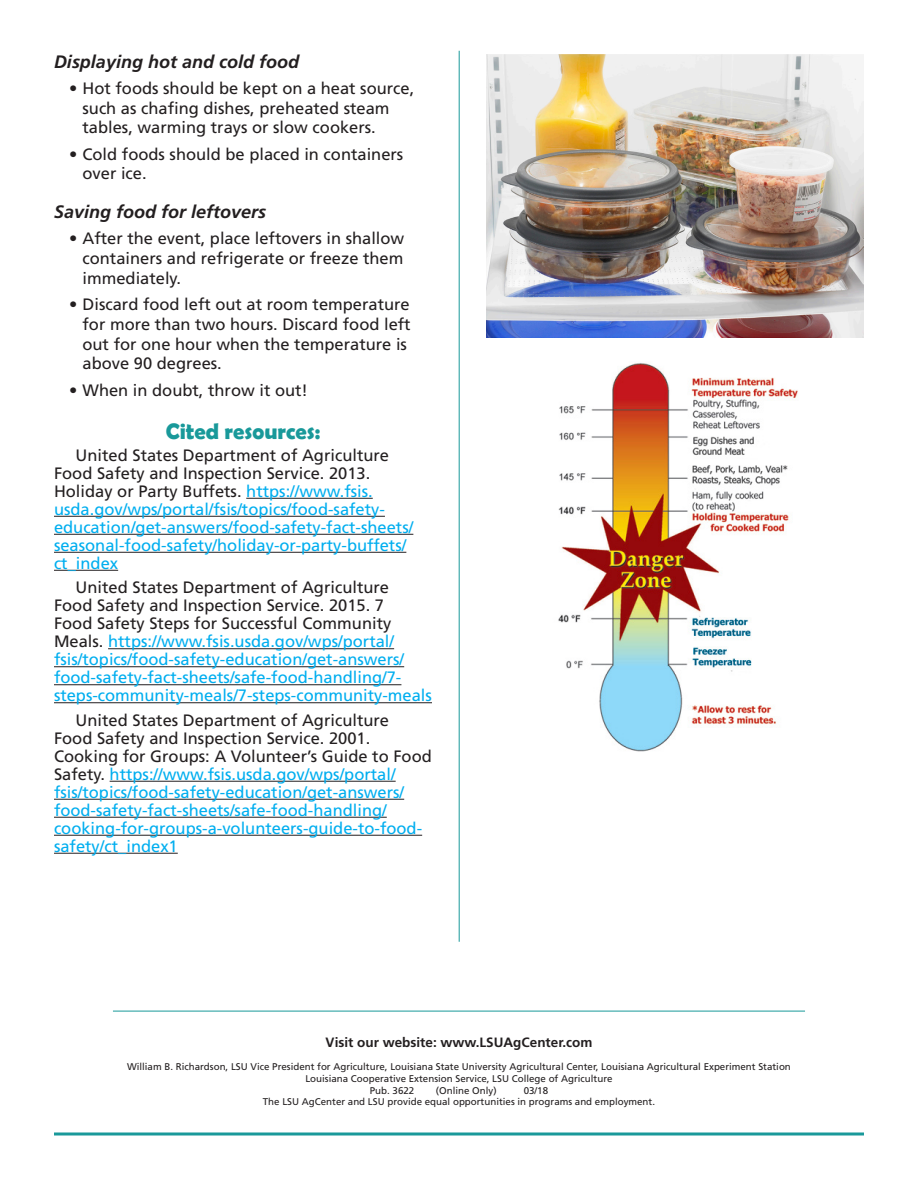
<style>
.page{position:relative;width:918px;height:1188px;background:#fff}
.page>*{position:absolute;margin:0;border:0;box-sizing:border-box;transform-origin:0 0}
.t1{font:700 22.5px "Berlin Sans FB Demi";color:#19999a}
.Seconday_Header{font:italic 700 18px "Frutiger LT Std";color:#231f20}
.body_text{font:16.5px/18px "Frutiger LT Std";color:#00aeef}
.t2{font:16.5px/19.8px "Frutiger LT Std";color:#231f20}
.Website{font:700 13.5px "Frutiger LT Std";color:#231f20}
.indicia{font:9.75px "Frutiger LT Std";color:#231f20}
.s1{color:#231f20}
</style>
<div class="page">
<svg style="left:54px;top:1132px;width:810px;height:4px;background:#52b2b3"></svg>
<hr style="left:113px;top:1011px;width:692px;height:1px;background:#19999a">
<hr style="left:246px;top:498px;width:127px;height:1px;background:#231f20">
<hr style="left:54px;top:516px;width:331px;height:1px;background:#231f20">
<hr style="left:54px;top:534px;width:359px;height:1px;background:#231f20">
<hr style="left:54px;top:552px;width:352px;height:1px;background:#231f20">
<hr style="left:54px;top:570px;width:64px;height:1px;background:#231f20">
<hr style="left:108px;top:648px;width:286px;height:1px;background:#231f20">
<hr style="left:54px;top:666px;width:350px;height:1px;background:#231f20">
<hr style="left:54px;top:684px;width:347px;height:1px;background:#231f20">
<hr style="left:54px;top:702px;width:378px;height:1px;background:#231f20">
<hr style="left:110px;top:781px;width:286px;height:1px;background:#231f20">
<hr style="left:54px;top:799px;width:350px;height:1px;background:#231f20">
<hr style="left:54px;top:817px;width:333px;height:1px;background:#231f20">
<hr style="left:54px;top:835px;width:368px;height:1px;background:#231f20">
<hr style="left:54px;top:853px;width:124px;height:1px;background:#231f20">
<hr style="left:459px;top:51px;width:1px;height:891px;background:#19999a">
<img style="left:486px;top:54px;width:378px;height:284px">
<img style="left:558px;top:363px;width:240px;height:389px">
<p class="Seconday_Header" style="left:54px;top:51px;width:247px">Displaying hot and cold food</p>
<p class="t2" style="left:82px;top:78px;width:333px;text-indent:-14px">• Hot foods should be kept on a heat source, such as chafing dishes, preheated steam tables, warming trays or slow cookers.</p>
<p class="t2" style="left:82px;top:144px;width:322px;text-indent:-14px">• Cold foods should be placed in containers over ice.</p>
<p class="Seconday_Header" style="left:54px;top:201px;width:214px">Saving food for leftovers</p>
<p class="t2" style="left:82px;top:229px;width:323px;text-align:justify;text-indent:-14px">• After the event, place leftovers in shallow containers and refrigerate or freeze them immediately.</p>
<p class="t2" style="left:82px;top:294px;width:330px;text-indent:-14px">• Discard food left out at room temperature for more than two hours. Discard food left out for one hour when the temperature is above 90 degrees.</p>
<p class="t2" style="left:69px;top:380px;width:241px">• When in doubt, throw it out!</p>
<p class="t1" style="left:166px;top:419px;width:156px">Cited resources:</p>
<p class="body_text" style="left:54px;top:446px;width:361px;text-indent:22px"><span class="s1">United States Department of Agriculture Food Safety and Inspection Service. 2013.<br>Holiday or Party Buffets.</span> https://www.fsis. usda.gov/wps/portal/fsis/topics/food-safety&shy;education/get-answers/food-safety-fact-sheets/ seasonal-food-safety/holiday-or-party-buffets/ ct_index</p>
<p class="body_text" style="left:54px;top:578px;width:379px;text-indent:22px"><span class="s1">United States Department of Agriculture<br>Food Safety and Inspection Service. 2015. 7<br>Food Safety Steps for Successful Community Meals.</span> https://www.fsis.usda.gov/wps/portal/ fsis/topics/food-safety-education/get-answers/ food-safety-fact-sheets/safe-food-handling/7- steps-community-meals/7-steps-community-meals</p>
<p class="body_text" style="left:54px;top:711px;width:379px;text-indent:22px"><span class="s1">United States Department of Agriculture<br>Food Safety and Inspection Service. 2001.<br>Cooking for Groups: A Volunteer’s Guide to Food Safety.</span> https://www.fsis.usda.gov/wps/portal/ fsis/topics/food-safety-education/get-answers/ food-safety-fact-sheets/safe-food-handling/ cooking-for-groups-a-volunteers-guide-to-food&shy;safety/ct_index1</p>
<p class="Website" style="left:326px;top:1034px;width:268px">Visit our website: www.LSUAgCenter.com</p>
<p class="indicia" style="left:127px;top:1061px;width:665px">William B. Richardson, LSU Vice President for Agriculture, Louisiana State University Agricultural Center, Louisiana Agricultural Experiment Station</p>
<p class="indicia" style="left:305px;top:1073px;width:309px">Louisiana Cooperative Extension Service, LSU College of Agriculture</p>
<p class="indicia" style="left:370px;top:1084px;width:46px">Pub. 3622</p>
<p class="indicia" style="left:436px;top:1084px;width:62px">(Online Only)</p>
<p class="indicia" style="left:524px;top:1084px;width:26px">03/18</p>
<p class="indicia" style="left:263px;top:1096px;width:394px">The LSU AgCenter and LSU provide equal opportunities in programs and employment.</p>
</div>
